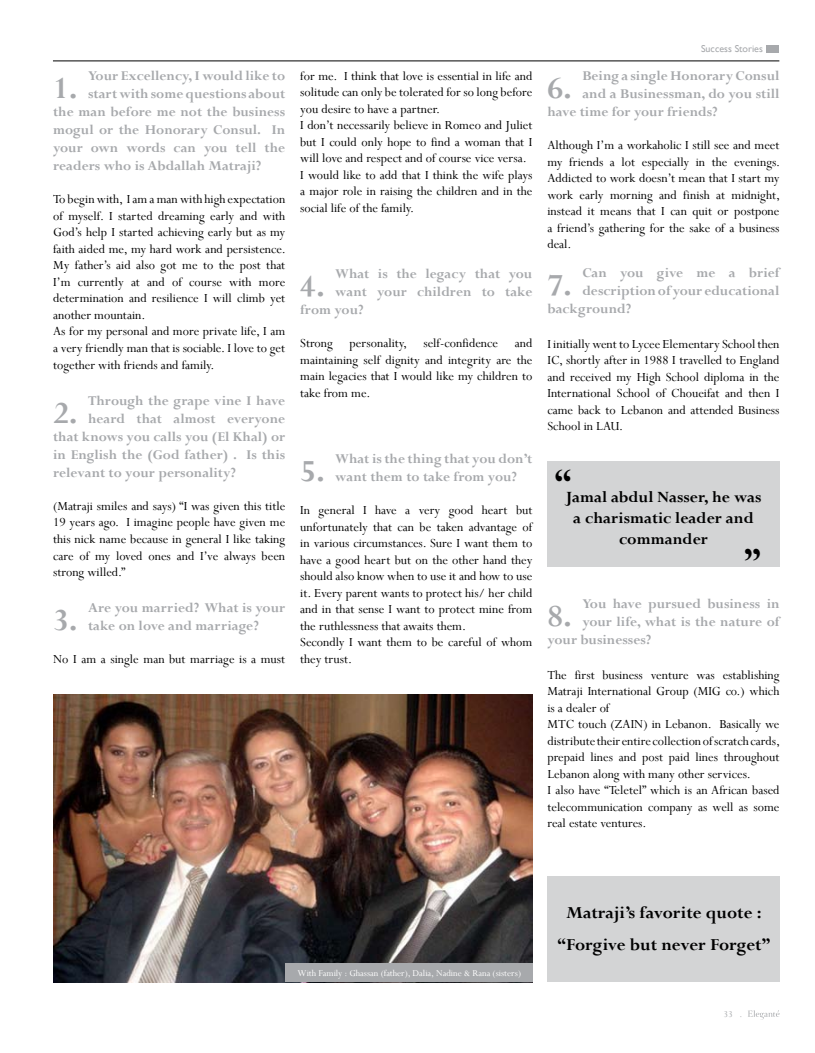
<style>
.page{position:relative;width:815px;height:1053px;background:#fff}
.page>*{position:absolute;margin:0;border:0;box-sizing:border-box;transform-origin:0 0}
.t1{font:700 37.5px "Perpetua";color:#000}
.t2{font:700 34.38px "Perpetua";color:#a7a9ac}
.t3{font:700 18.75px/32.5px "Perpetua";color:#000;text-align:center}
.t4{font:700 17.5px/21px "Perpetua";color:#000;text-align:center}
.t5{font:700 15px/18px "Perpetua";color:#a7a9ac}
.t6{font:13.75px/16.5px "Perpetua";color:#000}
.t7{font:10px "Perpetua";color:#fff}
.t8{font:10px "Gill Sans";color:#a7a9ac}
.t9{font:10px "Perpetua";color:#a7a9ac}
</style>
<div class="page">
<div style="left:766px;top:45px;width:13px;height:7px;background:#a7a9ac"></div>
<hr style="left:53px;top:61px;width:726px;height:1px;background:#000">
<svg style="left:748px;top:1010px;width:32px;height:9px"></svg>
<img style="left:53px;top:694px;width:480px;height:287px">
<div style="left:285px;top:963px;width:247px;height:18px;background:#a7a9ac"></div>
<div style="left:547px;top:876px;width:233px;height:105px;background:#d3d4d5"></div>
<div style="left:547px;top:461px;width:233px;height:106px;background:#d3d4d5"></div>
<h2 class="t2" style="left:53px;top:67px;width:26px">1.</h2>
<p class="t5" style="left:88px;top:67px;width:199px">Your Excellency, I would like to</p>
<p class="t5" style="left:88px;top:85px;width:199px">start with some questions about</p>
<p class="t5" style="left:53px;top:103px;width:234px">the man before me not the business</p>
<p class="t5" style="left:53px;top:121px;width:234px">mogul or the Honorary Consul. In</p>
<p class="t5" style="left:53px;top:139px;width:234px">your own words can you tell the</p>
<p class="t5" style="left:53px;top:157px;width:210px">readers who is Abdallah Matraji?</p>
<p class="t6" style="left:53px;top:191px;width:234px">To begin with, I am a man with high expectation of myself. I started dreaming early and with God’s help I started achieving early but as my faith aided me, my hard work and persistence.<br>My father’s aid also got me to the post that I’m currently at and of course with more determination and resilience I will climb yet another mountain.<br>As for my personal and more private life, I am a very friendly man that is sociable. I love to get together with friends and family.</p>
<h2 class="t2" style="left:53px;top:391px;width:26px">2.</h2>
<p class="t5" style="left:88px;top:391px;width:199px">Through the grape vine I have</p>
<p class="t5" style="left:88px;top:409px;width:199px">heard that almost everyone</p>
<p class="t5" style="left:53px;top:427px;width:234px">that knows you calls you (El Khal) or</p>
<p class="t5" style="left:53px;top:445px;width:234px">in English the (God father) . Is this</p>
<p class="t5" style="left:53px;top:463px;width:184px">relevant to your personality?</p>
<p class="t6" style="left:53px;top:497px;width:234px;text-align:justify">(Matraji smiles and says) “I was given this title 19 years ago. I imagine people have given me this nick name because in general I like taking care of my loved ones and I’ve always been strong willed.”</p>
<h2 class="t2" style="left:53px;top:598px;width:26px">3.</h2>
<p class="t5" style="left:88px;top:598px;width:199px">Are you married? What is your take on love and marriage?</p>
<p class="t6" style="left:53px;top:651px;width:234px">No I am a single man but marriage is a must</p>
<p class="t6" style="left:300px;top:67px;width:234px">for me. I think that love is essential in life and solitude can only be tolerated for so long before you desire to have a partner.<br>I don’t necessarily believe in Romeo and Juliet but I could only hope to find a woman that I will love and respect and of course vice versa.<br>I would like to add that I think the wife plays a major role in raising the children and in the social life of the family.</p>
<h2 class="t2" style="left:300px;top:264px;width:26px">4.</h2>
<p class="t5" style="left:335px;top:264px;width:199px">What is the legacy that you</p>
<p class="t5" style="left:335px;top:282px;width:199px">want your children to take</p>
<p class="t5" style="left:300px;top:300px;width:65px">from you?</p>
<p class="t6" style="left:300px;top:334px;width:234px;text-align:justify">Strong personality, self-confidence and maintaining self dignity and integrity are the main legacies that I would like my children to take from me.</p>
<h2 class="t2" style="left:300px;top:449px;width:26px">5.</h2>
<p class="t5" style="left:335px;top:449px;width:199px">What is the thing that you don’t want them to take from you?</p>
<p class="t6" style="left:300px;top:501px;width:234px">In general I have a very good heart but unfortunately that can be taken advantage of in various circumstances. Sure I want them to have a good heart but on the other hand they should also know when to use it and how to use it. Every parent wants to protect his/ her child and in that sense I want to protect mine from the ruthlessness that awaits them.<br>Secondly I want them to be careful of whom they trust.</p>
<p class="t8" style="left:701px;top:43px;width:63px">Success Stories</p>
<h2 class="t2" style="left:547px;top:67px;width:26px">6.</h2>
<p class="t5" style="left:582px;top:67px;width:199px">Being a single Honorary Consul</p>
<p class="t5" style="left:582px;top:85px;width:199px">and a Businessman, do you still</p>
<p class="t5" style="left:547px;top:103px;width:172px">have time for your friends?</p>
<p class="t6" style="left:547px;top:137px;width:234px;text-align:justify">Although I’m a workaholic I still see and meet my friends a lot especially in the evenings.<br>Addicted to work doesn’t mean that I start my work early morning and finish at midnight, instead it means that I can quit or postpone a friend’s gathering for the sake of a business deal.</p>
<h2 class="t2" style="left:547px;top:263px;width:26px">7.</h2>
<p class="t5" style="left:582px;top:263px;width:199px">Can you give me a brief</p>
<p class="t5" style="left:582px;top:281px;width:199px">description of your educational</p>
<p class="t5" style="left:547px;top:299px;width:85px">background?</p>
<p class="t6" style="left:547px;top:335px;width:234px;text-align:justify">I initially went to Lycee Elementary School then IC, shortly after in 1988 I travelled to England and received my High School diploma in the International School of Choueifat and then I came back to Lebanon and attended Business School in LAU.</p>
<h1 class="t1" style="left:555px;top:458px;width:19px">“</h1>
<p class="t4" style="left:565px;top:486px;width:198px">Jamal abdul Nasser, he was a charismatic leader and commander</p>
<h1 class="t1" style="left:761px;top:571px;width:19px;rotate:-180deg">“</h1>
<h2 class="t2" style="left:547px;top:594px;width:26px">8.</h2>
<p class="t5" style="left:582px;top:594px;width:199px">You have pursued business in</p>
<p class="t5" style="left:582px;top:612px;width:199px">your life, what is the nature of</p>
<p class="t5" style="left:547px;top:630px;width:105px">your businesses?</p>
<p class="t6" style="left:547px;top:666px;width:234px">The first business venture was establishing Matraji International Group (MIG co.) which is a dealer of<br>MTC touch (ZAIN) in Lebanon. Basically we distribute their entire collection of scratch cards, prepaid lines and post paid lines throughout Lebanon along with many other services.<br>I also have “Teletel” which is an African based telecommunication company as well as some real estate ventures.</p>
<p class="t7" style="left:298px;top:966px;width:225px">With Family : Ghassan (father), Dalia, Nadine &amp; Rana (sisters)</p>
<h3 class="t3" style="left:557px;top:895px;width:214px">Matraji’s favorite quote : “Forgive but never Forget”</h3>
<p class="t9" style="left:723px;top:1007px;width:20px">33 .</p>
</div>
